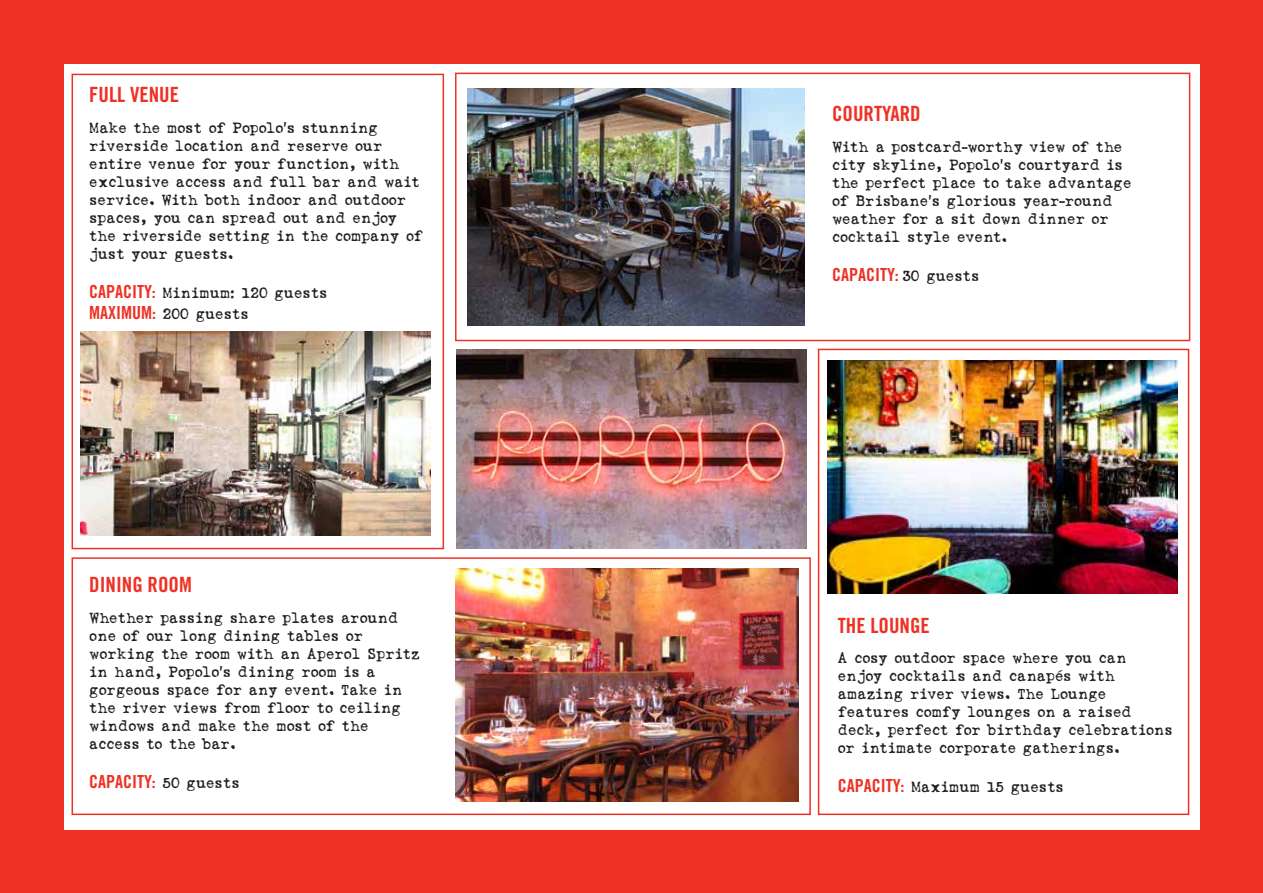
<style>
.page{position:relative;width:1263px;height:893px;background:#fff}
.page>*{position:absolute;margin:0;border:0;box-sizing:border-box;transform-origin:0 0}
.t1{font:21px "Trade Gothic Bold Cond Twenty";color:#ee3124}
.t2{font:18px "Trade Gothic Bold Cond Twenty";color:#ee3124}
.t3{font:15px/18px "Love Letter TW";color:#231f20}
.s1{font-family:"Trade Gothic Bold Cond Twenty";font-size:18px;color:#ee3124}
.s2{font-family:"Love Letter TW";font-size:15px;color:#231f20}
</style>
<div class="page">
<div style="left:0;top:0;width:1263px;height:893px;background:linear-gradient(to right,#ee3124,#ee3124)"></div>
<div style="left:64px;top:64px;width:1135px;height:765px;background:#fff"></div>
<div style="left:72px;top:74px;width:372px;height:475px;border:2px solid #ee3124"></div>
<div style="left:455px;top:73px;width:735px;height:268px;border:2px solid #ee3124"></div>
<div style="left:818px;top:349px;width:371px;height:466px;border:2px solid #ee3124"></div>
<div style="left:72px;top:557px;width:739px;height:258px;border:2px solid #ee3124"></div>
<img style="left:81px;top:332px;width:350px;height:204px">
<img style="left:455px;top:569px;width:343px;height:232px">
<img style="left:468px;top:88px;width:337px;height:237px">
<img style="left:827px;top:360px;width:351px;height:233px">
<img style="left:456px;top:350px;width:350px;height:199px">
<h1 class="t1" style="left:89px;top:82px;width:91px">FULL VENUE</h1>
<p class="t3" style="left:89px;top:119px;width:335px">Make the most of Popolo’s stunning riverside location and reserve our entire venue for your function, with exclusive access and full bar and wait service. With both indoor and outdoor spaces, you can spread out and enjoy the riverside setting in the company of just your guests.</p>
<p class="t3" style="left:89px;top:282px;width:240px;line-height:21.6px"><span class="s1">CAPACITY:</span> Minimum: 120 guests<br><span class="s1">MAXIMUM:</span> 200 guests</p>
<h1 class="t1" style="left:89px;top:572px;width:104px">DINING ROOM</h1>
<p class="t3" style="left:89px;top:609px;width:332px">Whether passing share plates around one of our long dining tables or working the room with an Aperol Spritz in hand, Popolo’s dining room is a gorgeous space for any event. Take in the river views from floor to ceiling windows and make the most of the access to the bar.</p>
<p class="t2" style="left:89px;top:770px;width:152px">CAPACITY: <span class="s2">50 guests</span></p>
<h1 class="t1" style="left:832px;top:101px;width:90px">COURTYARD</h1>
<p class="t3" style="left:832px;top:138px;width:301px">With a postcard-worthy view of the city skyline, Popolo’s courtyard is the perfect place to take advantage of Brisbane’s glorious year-round weather for a sit down dinner or cocktail style event.</p>
<p class="t2" style="left:832px;top:263px;width:149px">CAPACITY: <span class="s2">30 guests</span></p>
<h1 class="t1" style="left:838px;top:612px;width:94px">THE LOUNGE</h1>
<p class="t3" style="left:838px;top:650px;width:336px">A cosy outdoor space where you can enjoy cocktails and canapés with amazing river views. The Lounge features comfy lounges on a raised deck, perfect for birthday celebrations or intimate corporate gatherings.</p>
<p class="t3" style="left:838px;top:778px;width:228px"><span class="s1">CAPACITY:</span> Maximum 15 guests</p>
</div>
